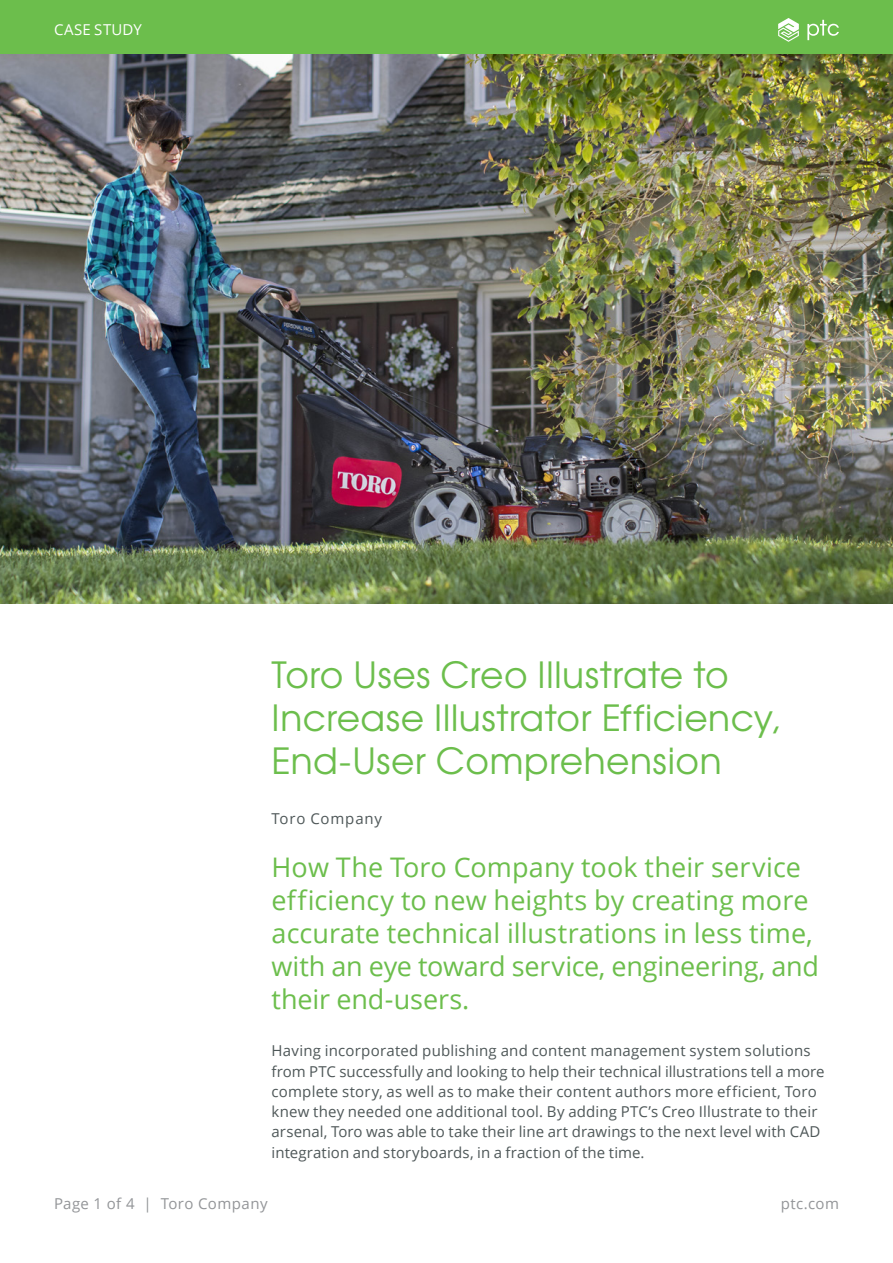
<style>
.page{position:relative;width:893px;height:1263px;background:#fff}
.page>*{position:absolute;margin:0;border:0;box-sizing:border-box;transform-origin:0 0}
._1__Headline{font:36px/43.2px "Te X Gyre Adventor";letter-spacing:.015em;color:#6cbe4c}
._3__Introduction{font:27px/33px "Open Sans";color:#6cbe4c}
._4__Text_Body{font:15px/20.2px "Open Sans";letter-spacing:.01em;color:#4e5758}
.t1{font:15px "Open Sans";letter-spacing:.03em;color:#939598}
._2__Headline_Subhead{font:15px "Open Sans";letter-spacing:.055em;color:#4e5758}
.t2{font:15px "Open Sans";letter-spacing:.02em;color:#fff}
</style>
<div class="page">
<img style="left:0;top:54px;width:893px;height:549px">
<div style="left:0;top:0;width:893px;height:54px;background:#6cbe4c"></div>
<svg style="left:778px;top:18px;width:21px;height:24px"></svg>
<svg style="left:807px;top:20px;width:32px;height:20px"></svg>
<p class="t2" style="left:54px;top:19px;width:89px">CASE STUDY</p>
<p class="_1__Headline" style="left:271px;top:651px;width:510px">Toro Uses Creo Illustrate to<br>Increase Illustrator Efficiency,<br>End-User Comprehension</p>
<p class="_2__Headline_Subhead" style="left:271px;top:808px;width:112px">Toro Company</p>
<p class="_3__Introduction" style="left:271px;top:850px;width:549px">How The Toro Company took their service efficiency to new heights by creating more accurate technical illustrations in less time, with an eye toward service, engineering, and their end-users.</p>
<p class="_4__Text_Body" style="left:271px;top:1040px;width:555px">Having incorporated publishing and content management system solutions from PTC successfully and looking to help their technical illustrations tell a more complete story, as well as to make their content authors more efficient, Toro knew they needed one additional tool. By adding PTC’s Creo Illustrate to their arsenal, Toro was able to take their line art drawings to the next level with CAD integration and storyboards, in a fraction of the time.</p>
<p class="t1" style="left:54px;top:1193px;width:215px">Page 1 of 4 | Toro Company</p>
<p class="t1" style="left:781px;top:1193px;width:60px">ptc.com</p>
</div>
